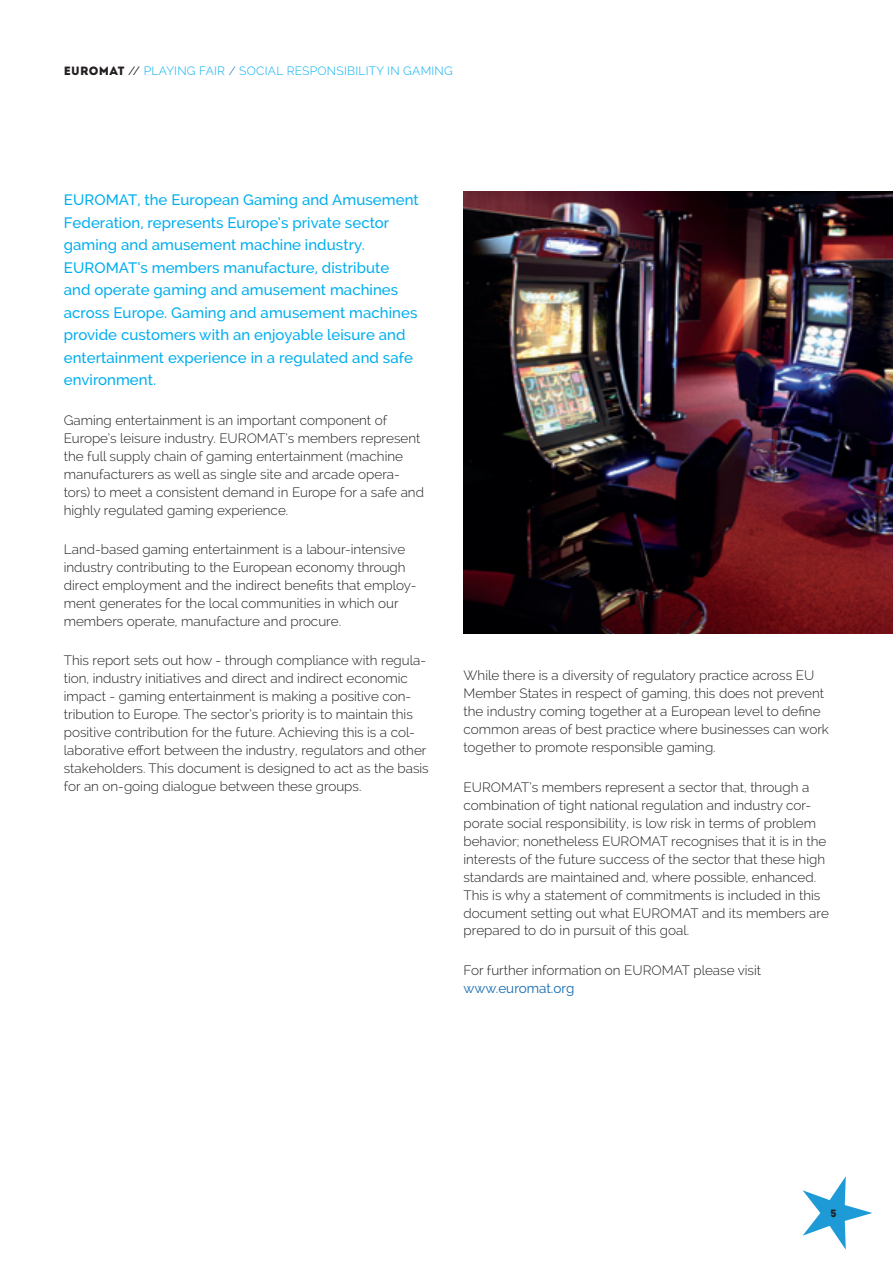
<style>
.page{position:relative;width:893px;height:1263px;background:#fff}
.page>*{position:absolute;margin:0;border:0;box-sizing:border-box;transform-origin:0 0}
.t1{font:500 15px/22.5px "Raleway";letter-spacing:.005em;color:#00aeef}
.t2{font:300 13.5px/18px "Raleway";color:#231f20}
.t3{font:13.5px "Raleway";color:#1169b0}
.t4{font:300 12px "Raleway";letter-spacing:.02em;color:#00aeef}
.t5{font:10.5px "Intro";color:#231f20}
.s1{font-family:"Intro";font-weight:400;color:#231f20}
.s2{font-weight:400;color:#231f20}
.s3{color:#1169b0}
</style>
<div class="page">
<svg style="left:803px;top:1176px;width:69px;height:74px"></svg>
<img style="left:463px;top:191px;width:430px;height:443px">
<p class="t4" style="left:64px;top:64px;width:391px"><span class="s1">EUROMAT</span> <span class="s2">//</span> Playing Fair <span class="s3">/</span> Social Responsibility in Gaming</p>
<p class="t1" style="left:64px;top:189px;width:356px">EUROMAT, the European Gaming and Amusement Federation, represents Europe’s private sector gaming and amusement machine industry.<br>EUROMAT’s members manufacture, distribute and operate gaming and amusement machines across Europe. Gaming and amusement machines provide customers with an enjoyable leisure and entertainment experience in a regulated and safe environment.</p>
<p class="t2" style="left:64px;top:411px;width:362px">Gaming entertainment is an important component of Europe’s leisure industry. EUROMAT’s members represent the full supply chain of gaming entertainment (machine manufacturers as well as single site and arcade opera&shy;tors) to meet a consistent demand in Europe for a safe and highly regulated gaming experience.</p>
<p class="t2" style="left:64px;top:540px;width:354px">Land-based gaming entertainment is a labour-intensive industry contributing to the European economy through direct employment and the indirect benefits that employ&shy;ment generates for the local communities in which our members operate, manufacture and procure.</p>
<p class="t2" style="left:64px;top:651px;width:366px">This report sets out how - through compliance with regula&shy;tion, industry initiatives and direct and indirect economic impact - gaming entertainment is making a positive con&shy;tribution to Europe. The sector’s priority is to maintain this positive contribution for the future. Achieving this is a col&shy;laborative effort between the industry, regulators and other stakeholders. This document is designed to act as the basis for an on-going dialogue between these groups.</p>
<p class="t2" style="left:463px;top:666px;width:367px">While there is a diversity of regulatory practice across EU Member States in respect of gaming, this does not prevent the industry coming together at a European level to define common areas of best practice where businesses can work together to promote responsible gaming.</p>
<p class="t2" style="left:463px;top:778px;width:367px">EUROMAT’s members represent a sector that, through a combination of tight national regulation and industry cor&shy;porate social responsibility, is low risk in terms of problem behavior; nonetheless EUROMAT recognises that it is in the interests of the future success of the sector that these high standards are maintained and, where possible, enhanced.<br>This is why a statement of commitments is included in this document setting out what EUROMAT and its members are prepared to do in pursuit of this goal.</p>
<p class="t2" style="left:463px;top:961px;width:299px">For further information on EUROMAT please visit</p>
<p class="t3" style="left:463px;top:980px;width:113px">www.euromat.org</p>
<p class="t5" style="left:830px;top:1207px;width:8px">5</p>
</div>
